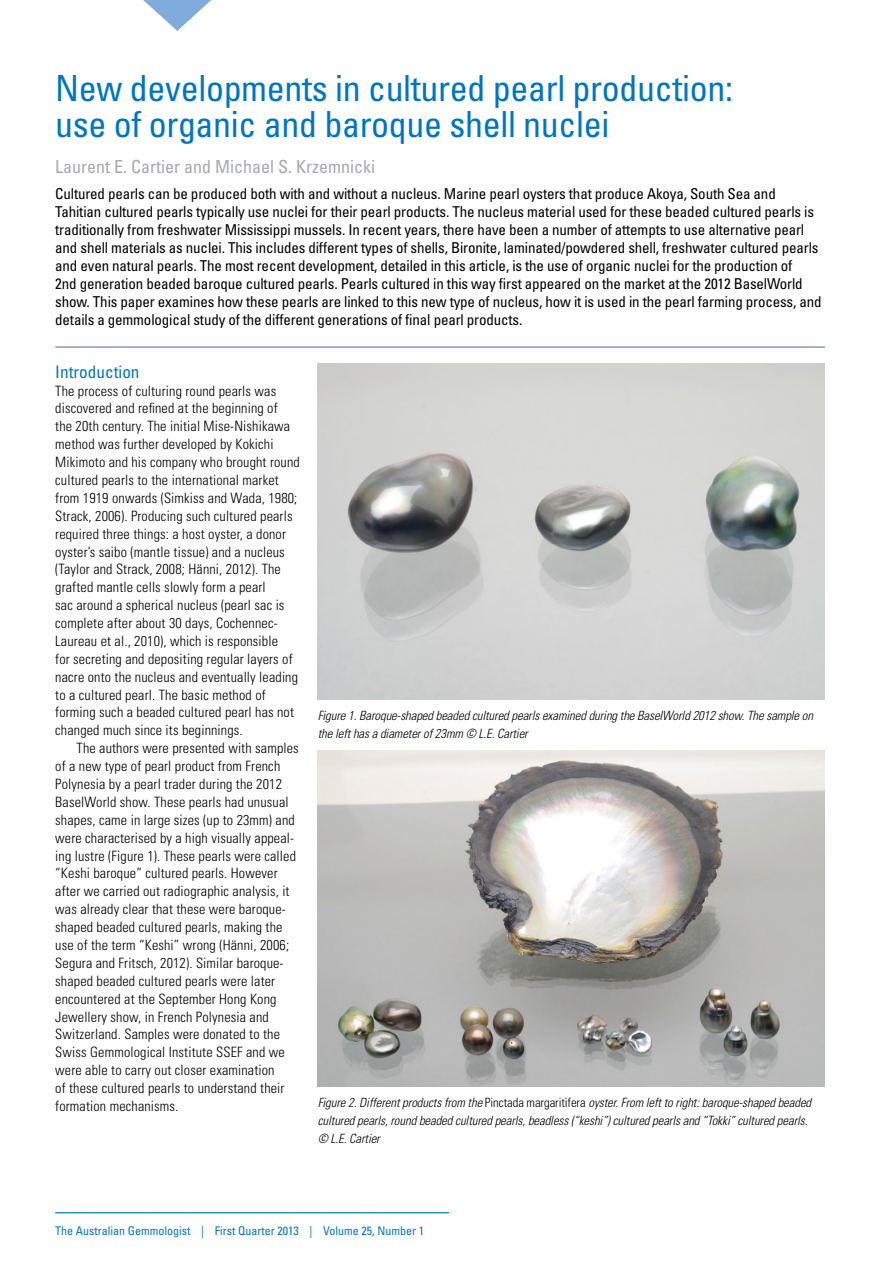
<style>
.page{position:relative;width:893px;height:1263px;background:#fff}
.page>*{position:absolute;margin:0;border:0;box-sizing:border-box;transform-origin:0 0}
.t1{font:condensed 36px/36px "Univers";letter-spacing:-.01em;color:#0076c0}
.t2{font:condensed 18px "Univers";color:#a7a9ac}
.t3{font:condensed 17.25px "Univers";color:#0076c0}
.t4{font:condensed 15px/18px "Univers";letter-spacing:-.01em;color:#000}
.t5{font:300 condensed 14.25px/17.9px "Univers";letter-spacing:.01em;color:#000}
.t6{font:italic 300 condensed 12.75px/18px "Univers";letter-spacing:-.005em;color:#000}
.t7{font:condensed 12px "Univers";color:#0076c0}
.s1{font-style:normal}
</style>
<div class="page">
<svg style="left:143px;top:0;width:68px;height:31px"></svg>
<hr style="left:55px;top:1212px;width:394px;height:1px;background:#0076c0">
<img style="left:318px;top:364px;width:507px;height:335px">
<hr style="left:55px;top:347px;width:770px;height:1px;background:#4a68b1">
<img style="left:318px;top:750px;width:507px;height:336px">
<h1 class="t1" style="left:55px;top:70px;width:679px">New developments in cultured pearl production: use of organic and baroque shell nuclei</h1>
<p class="t2" style="left:55px;top:155px;width:321px">Laurent E. Cartier and Michael S. Krzemnicki</p>
<p class="t4" style="left:55px;top:185px;width:768px">Cultured pearls can be produced both with and without a nucleus. Marine pearl oysters that produce Akoya, South Sea and Tahitian cultured pearls typically use nuclei for their pearl products. The nucleus material used for these beaded cultured pearls is traditionally from freshwater Mississippi mussels. In recent years, there have been a number of attempts to use alternative pearl and shell materials as nuclei. This includes different types of shells, Bironite, laminated/powdered shell, freshwater cultured pearls and even natural pearls. The most recent development, detailed in this article, is the use of organic nuclei for the production of<br>2nd generation beaded baroque cultured pearls. Pearls cultured in this way first appeared on the market at the 2012 BaselWorld show. This paper examines how these pearls are linked to this new type of nucleus, how it is used in the pearl farming process, and details a gemmological study of the different generations of final pearl products.</p>
<p class="t3" style="left:55px;top:361px;width:86px">Introduction</p>
<p class="t5" style="left:55px;top:382px;width:246px">The process of culturing round pearls was discovered and refined at the beginning of<br>the 20th century. The initial Mise-Nishikawa method was further developed by Kokichi Mikimoto and his company who brought round cultured pearls to the international market from 1919 onwards (Simkiss and Wada, 1980; Strack, 2006). Producing such cultured pearls required three things: a host oyster, a donor oyster’s saibo (mantle tissue) and a nucleus (Taylor and Strack, 2008; Hänni, 2012). The grafted mantle cells slowly form a pearl<br>sac around a spherical nucleus (pearl sac is complete after about 30 days, Cochennec-Laureau et al., 2010), which is responsible<br>for secreting and depositing regular layers of nacre onto the nucleus and eventually leading to a cultured pearl. The basic method of forming such a beaded cultured pearl has not changed much since its beginnings.</p>
<p class="t5" style="left:55px;top:739px;width:245px;text-indent:21px">The authors were presented with samples of a new type of pearl product from French Polynesia by a pearl trader during the 2012<br>BaselWorld show. These pearls had unusual shapes, came in large sizes (up to 23mm) and were characterised by a high visually appeal&shy;ing lustre (Figure 1). These pearls were called “Keshi baroque” cultured pearls. However after we carried out radiographic analysis, it was already clear that these were baroque&shy;shaped beaded cultured pearls, making the use of the term “Keshi” wrong (Hänni, 2006; Segura and Fritsch, 2012). Similar baroque&shy;shaped beaded cultured pearls were later encountered at the September Hong Kong Jewellery show, in French Polynesia and Switzerland. Samples were donated to the Swiss Gemmological Institute SSEF and we were able to carry out closer examination<br>of these cultured pearls to understand their formation mechanisms.</p>
<p class="t6" style="left:318px;top:706px;width:497px">Figure 1. Baroque-shaped beaded cultured pearls examined during the BaselWorld 2012 show. The sample on the left has a diameter of 23mm © L.E. Cartier</p>
<p class="t6" style="left:318px;top:1093px;width:495px">Figure 2. Different products from the <span class="s1">Pinctada margaritifera</span> oyster. From left to right: baroque-shaped beaded cultured pearls, round beaded cultured pearls, beadless (“keshi”) cultured pearls and “Tokki” cultured pearls. © L.E. Cartier</p>
<p class="t7" style="left:55px;top:1223px;width:370px">The Australian Gemmologist | First Quarter 2013 | Volume 25, Number 1</p>
</div>
